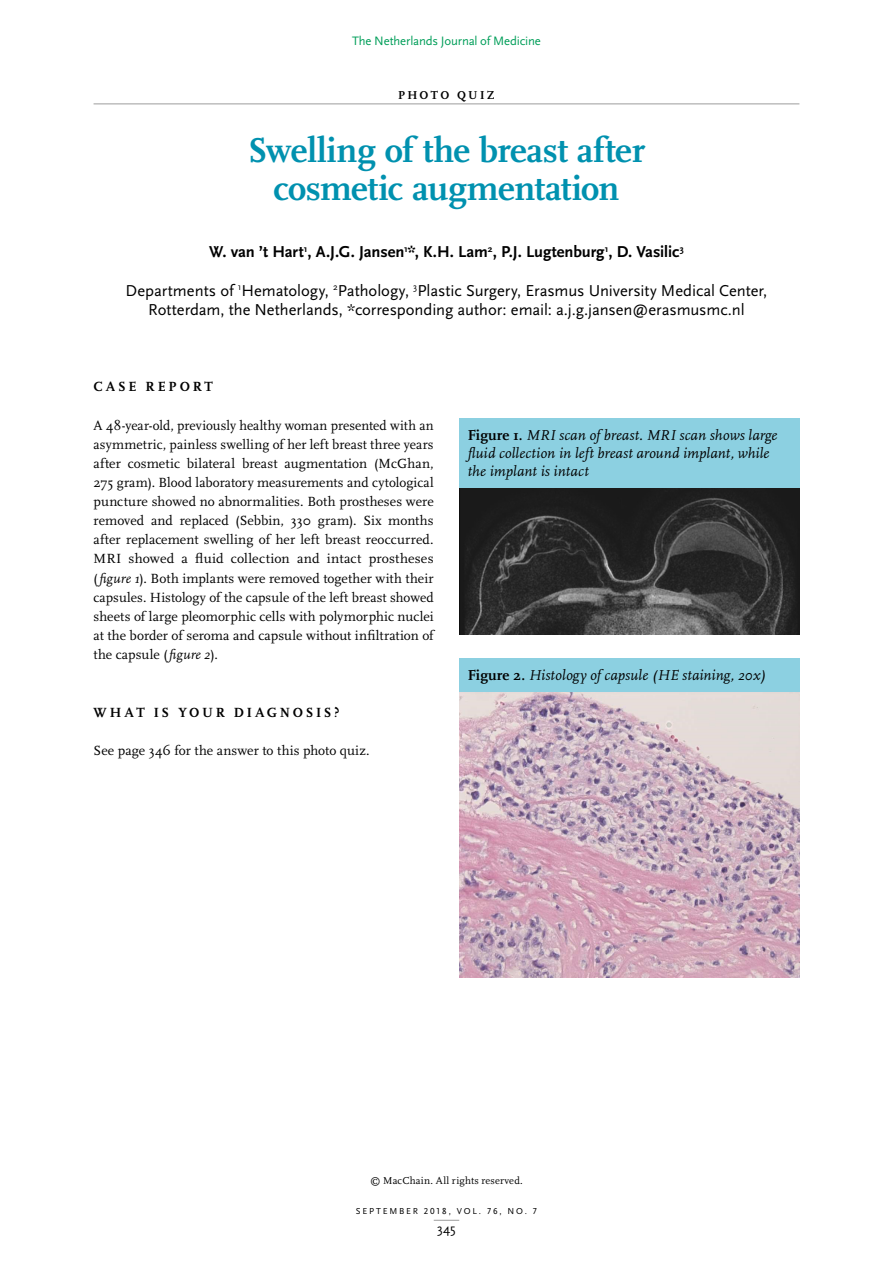
<style>
.page{position:relative;width:893px;height:1263px;background:#fff}
.page>*{position:absolute;margin:0;border:0;box-sizing:border-box;transform-origin:0 0}
.kop{font:700 36px/38.2px "Scala";letter-spacing:-.015em;color:#0091af;text-align:center}
.auteursinfo{font:16.5px/19.2px "Scala Sans";letter-spacing:-.005em;color:#000;text-align:center}
.auteurs{font:700 16.5px "Scala Sans";letter-spacing:-.01em;color:#000}
.t1{font:italic 15px/18px "Scala";letter-spacing:.01em;color:#000}
.brood_grep{font:13.8px/19.2px "Scala";letter-spacing:.005em;color:#000;text-align:justify}
.tussenkop_1{font:700 13.8px "Scala";letter-spacing:.19em;color:#000}
.t2{font:13.5px "Scala Sans";color:#000}
.t3{font:12.75px "Scala Sans";letter-spacing:-.01em;color:#009e59}
.rubriek{font:700 12px "Scala";letter-spacing:.195em;color:#000}
.t4{font:10.5px "Scala";letter-spacing:.02em;color:#000}
.t5{font:9px "Scala Sans Caps";letter-spacing:.195em;color:#000}
.s1{font-style:italic}
.s2{font-weight:700;font-style:normal}
</style>
<div class="page">
<svg style="left:434px;top:1220px;width:25px;height:1px"></svg>
<hr style="left:94px;top:104px;width:705px;height:1px;background:#9d9d9c">
<div style="left:459px;top:418px;width:340px;height:70px;background:#8cd0e1"></div>
<img style="left:459px;top:488px;width:340px;height:147px">
<div style="left:459px;top:658px;width:340px;height:35px;background:#8cd0e1"></div>
<img style="left:459px;top:693px;width:340px;height:285px">
<p class="t3" style="left:352px;top:34px;width:190px">The Netherlands Journal of Medicine</p>
<p class="rubriek" style="left:398px;top:88px;width:98px">PHOTO QUIZ</p>
<p class="kop" style="left:248px;top:131px;width:399px">Swelling of the breast after cosmetic augmentation</p>
<p class="auteurs" style="left:209px;top:243px;width:476px">W. van ’t Hart<sup>1</sup>, A.J.G. Jansen<sup>1</sup>*, K.H. Lam<sup>2</sup>, P.J. Lugtenburg<sup>1</sup>, D. Vasilic<sup>3</sup></p>
<p class="auteursinfo" style="left:126px;top:281px;width:643px">Departments of <sup>1</sup>Hematology, <sup>2</sup>Pathology, <sup>3</sup>Plastic Surgery, Erasmus University Medical Center,<br>Rotterdam, the Netherlands, *corresponding author: email: a.j.g.jansen@erasmusmc.nl</p>
<p class="tussenkop_1" style="left:94px;top:379px;width:121px">CASE REPORT</p>
<p class="brood_grep" style="left:94px;top:416px;width:342px">A 48-year-old, previously healthy woman presented with an asymmetric, painless swelling of her left breast three years after cosmetic bilateral breast augmentation (McGhan, 275 gram). Blood laboratory measurements and cytological puncture showed no abnormalities. Both prostheses were removed and replaced (Sebbin, 330 gram). Six months after replacement swelling of her left breast reoccurred.<br>MRI showed a fluid collection and intact prostheses (<span class="s1">figure 1</span>). Both implants were removed together with their capsules. Histology of the capsule of the left breast showed sheets of large pleomorphic cells with polymorphic nuclei at the border of seroma and capsule without infiltration of the capsule (<span class="s1">figure 2</span>).</p>
<p class="tussenkop_1" style="left:94px;top:704px;width:248px">WHAT IS YOUR DIAGNOSIS?</p>
<p class="brood_grep" style="left:94px;top:741px;width:278px">See page 346 for the answer to this photo quiz.</p>
<p class="t1" style="left:468px;top:426px;width:311px"><span class="s2">Figure 1.</span> MRI scan of breast. MRI scan shows large fluid collection in left breast around implant, while the implant is intact</p>
<p class="t1" style="left:468px;top:666px;width:300px"><span class="s2">Figure 2.</span> Histology of capsule (HE staining, 20x)</p>
<p class="t4" style="left:370px;top:1174px;width:154px">© MacChain. All rights reserved.</p>
<p class="t5" style="left:356px;top:1206px;width:183px">SEPTEMBER 2018, VOL. 76, NO. 7</p>
<p class="t2" style="left:437px;top:1221px;width:20px">345</p>
</div>
